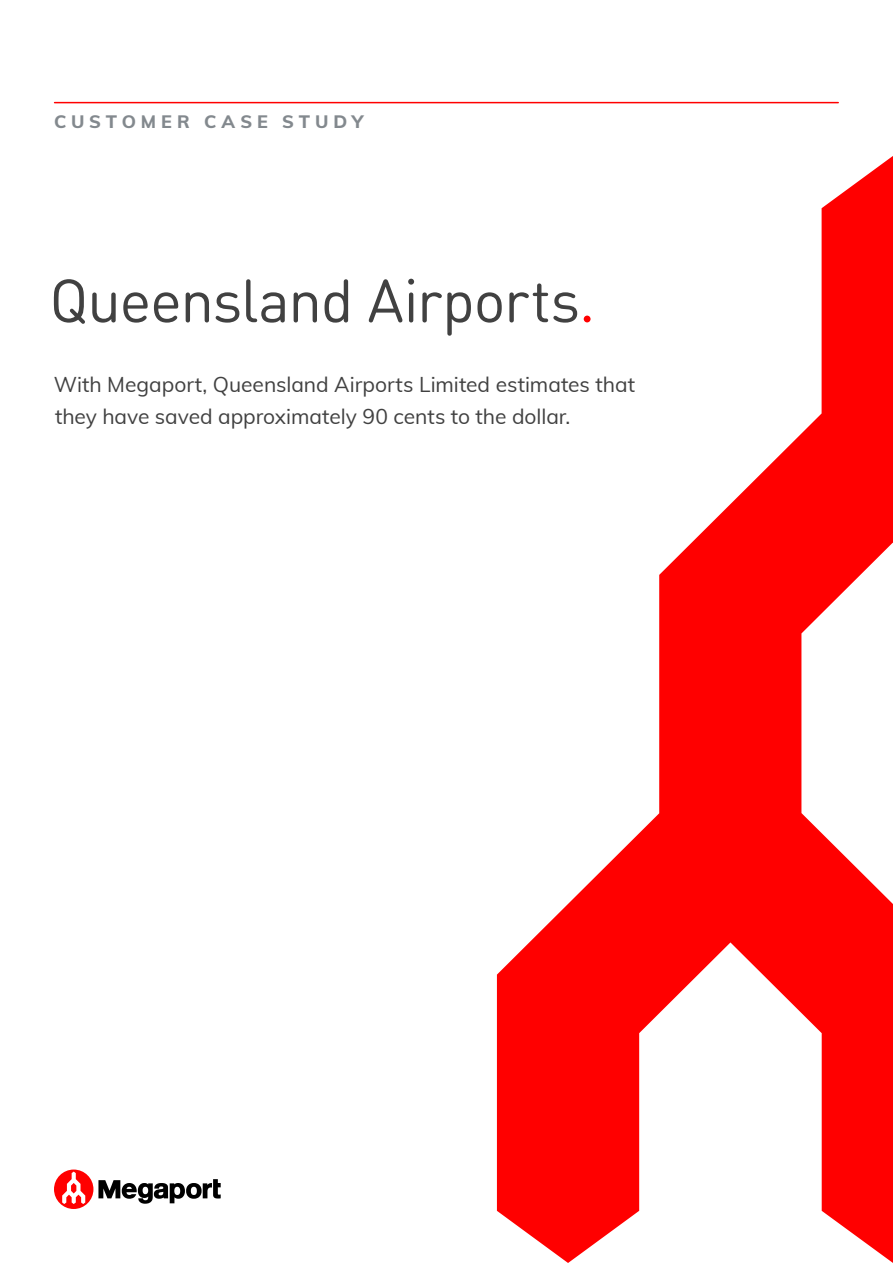
<style>
.page{position:relative;width:893px;height:1263px;background:#fff}
.page>*{position:absolute;margin:0;border:0;box-sizing:border-box;transform-origin:0 0}
.t1{font:60px "DIN Round OT";letter-spacing:-.02em;color:#414141}
.t2{font:21px/31.5px "Muli";color:#414141}
.t3{font:800 18px "Muli";letter-spacing:.27em;color:#83898e}
.s1{color:#f00}
</style>
<div class="page">
<svg style="left:497px;top:156px;width:396px;height:1107px"></svg>
<svg style="left:54px;top:1169px;width:167px;height:40px"></svg>
<hr style="left:55px;top:102px;width:783px;height:1px;background:#f00">
<p class="t3" style="left:54px;top:108px;width:311px">CUSTOMER CASE STUDY</p>
<h1 class="t1" style="left:49px;top:263px;width:547px">Queensland Airports<span class="s1">.</span></h1>
<p class="t2" style="left:54px;top:368px;width:583px">With Megaport, Queensland Airports Limited estimates that they have saved approximately 90 cents to the dollar.</p>
</div>
